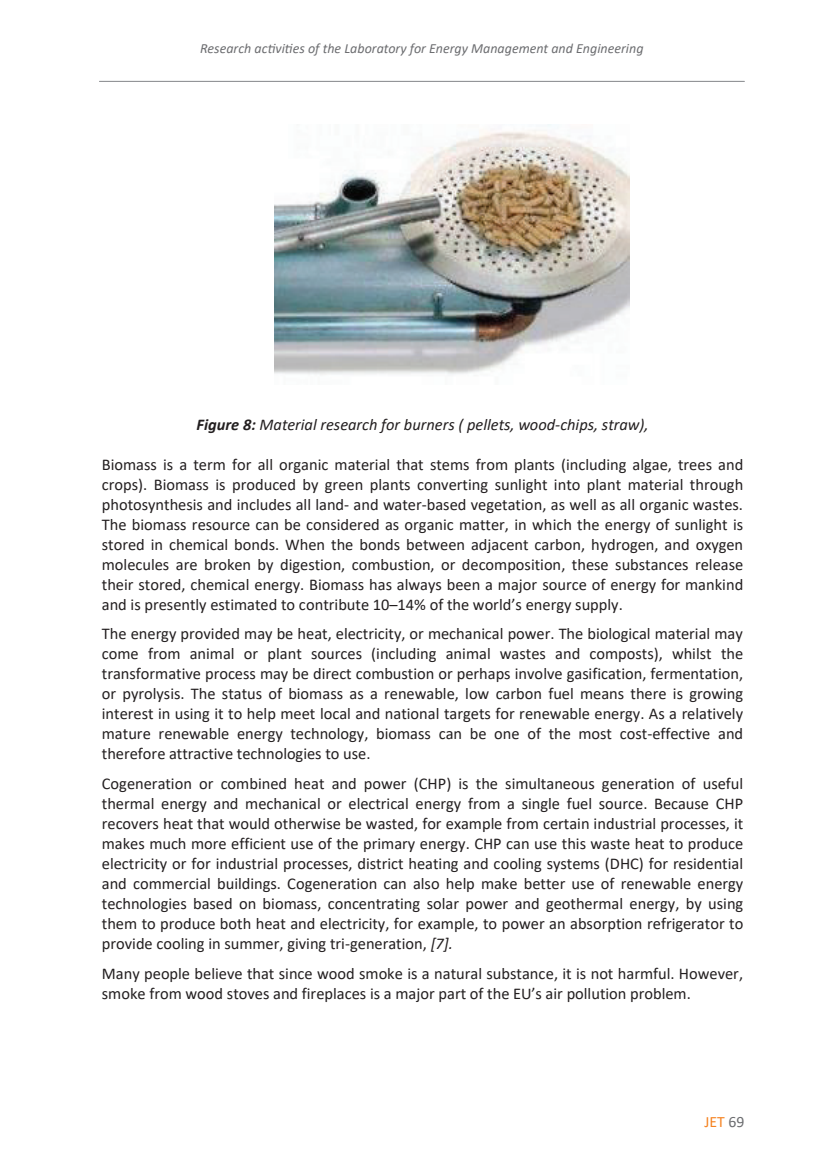
<style>
.page{position:relative;width:819px;height:1166px;background:#fff}
.page>*{position:absolute;margin:0;border:0;box-sizing:border-box;transform-origin:0 0}
.t1{font:16.45px/19.9px "Calibri";color:#231f20;text-align:justify}
.t2{font:italic 16.45px "Calibri";color:#231f20}
.t3{font:15.75px "Calibri";color:#f58220}
.t4{font:italic 14px "Calibri";color:#6c6d70}
.s1{font-weight:700}
.s2{font-style:italic}
.s3{color:#6c6d70}
</style>
<div class="page">
<hr style="left:99px;top:81px;width:645px;height:1px;background:#939598">
<img style="left:274px;top:125px;width:355px;height:250px">
<p class="t4" style="left:200px;top:39px;width:445px">Research activities of the Laboratory for Energy Management and Engineering</p>
<p class="t2" style="left:196px;top:413px;width:453px"><span class="s1">Figure 8:</span> Material research for burners ( pellets, wood‐chips, straw),</p>
<p class="t1" style="left:102px;top:454px;width:643px">Biomass is a term for all organic material that stems from plants (including algae, trees and crops). Biomass is produced by green plants converting sunlight into plant material through photosynthesis and includes all land‐ and water‐based vegetation, as well as all organic wastes.<br>The biomass resource can be considered as organic matter, in which the energy of sunlight is stored in chemical bonds. When the bonds between adjacent carbon, hydrogen, and oxygen molecules are broken by digestion, combustion, or decomposition, these substances release their stored, chemical energy. Biomass has always been a major source of energy for mankind and is presently estimated to contribute 10–14% of the world’s energy supply.</p>
<p class="t1" style="left:102px;top:623px;width:643px">The energy provided may be heat, electricity, or mechanical power. The biological material may come from animal or plant sources (including animal wastes and composts), whilst the transformative process may be direct combustion or perhaps involve gasification, fermentation, or pyrolysis. The status of biomass as a renewable, low carbon fuel means there is growing interest in using it to help meet local and national targets for renewable energy. As a relatively mature renewable energy technology, biomass can be one of the most cost‐effective and therefore attractive technologies to use.</p>
<p class="t1" style="left:102px;top:773px;width:643px">Cogeneration or combined heat and power (CHP) is the simultaneous generation of useful thermal energy and mechanical or electrical energy from a single fuel source. Because CHP recovers heat that would otherwise be wasted, for example from certain industrial processes, it makes much more efficient use of the primary energy. CHP can use this waste heat to produce electricity or for industrial processes, district heating and cooling systems (DHC) for residential and commercial buildings. Cogeneration can also help make better use of renewable energy technologies based on biomass, concentrating solar power and geothermal energy, by using them to produce both heat and electricity, for example, to power an absorption refrigerator to provide cooling in summer, giving tri‐generation, <span class="s2">[7].</span></p>
<p class="t1" style="left:102px;top:963px;width:642px">Many people believe that since wood smoke is a natural substance, it is not harmful. However, smoke from wood stoves and fireplaces is a major part of the EU’s air pollution problem.</p>
<p class="t3" style="left:704px;top:1111px;width:41px">JET <span class="s3">69</span></p>
</div>
